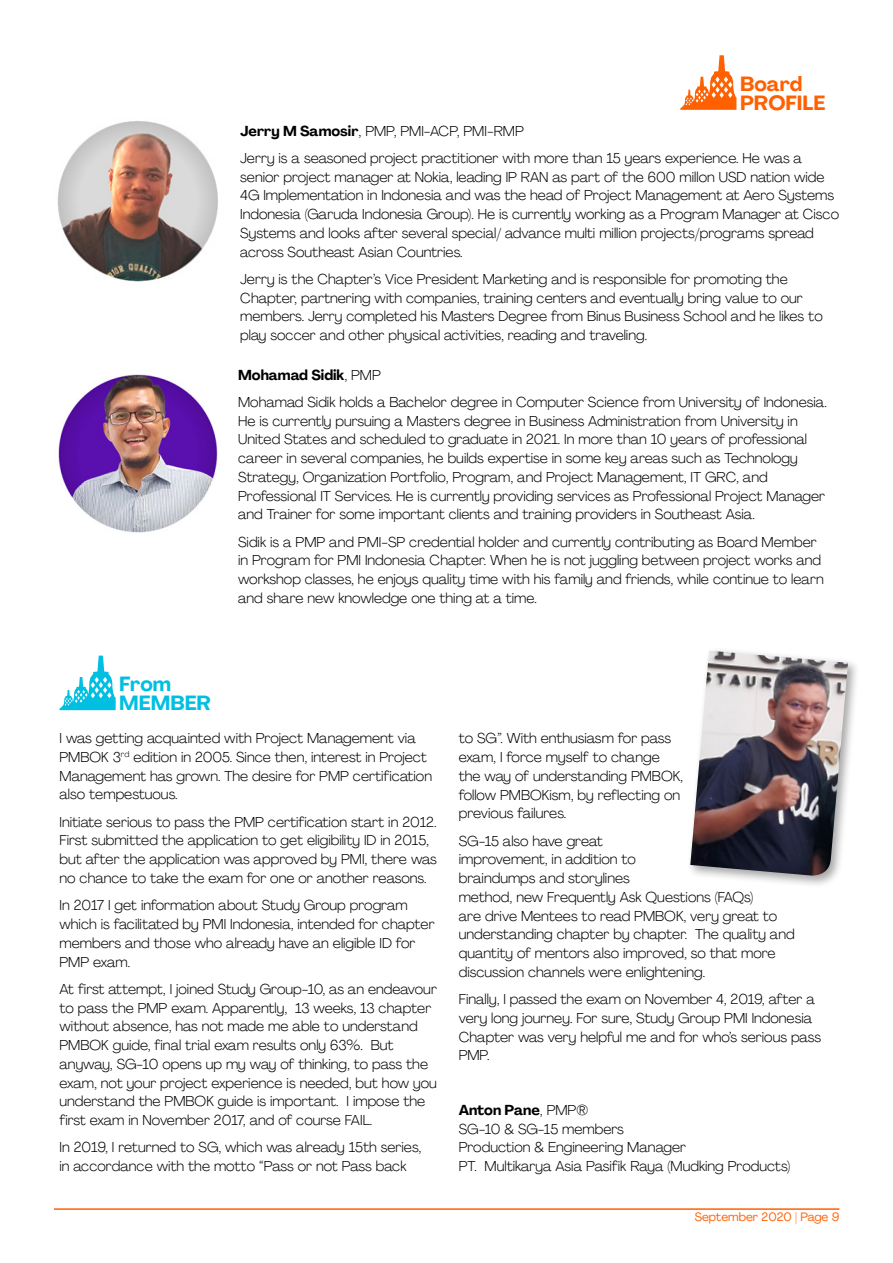
<style>
.page{position:relative;width:893px;height:1263px;background:#fff}
.page>*{position:absolute;margin:0;border:0;box-sizing:border-box;transform-origin:0 0}
.t1{font:700 20.25px/19px "Agrandir";color:#ff6000}
.t2{font:700 20.25px/19px "Agrandir";color:#00bfe1}
.t3{font:300 14.25px/18.8px "Agrandir";color:#000}
.t4{font:12px "Agrandir";color:#ff6000}
.s1{font-weight:700}
</style>
<div class="page">
<svg style="left:680px;top:55px;width:56px;height:55px"></svg>
<svg style="left:60px;top:656px;width:56px;height:54px"></svg>
<div style="left:686px;top:647px;width:174px;height:241px;background:#000;opacity:.35"></div>
<img style="left:690px;top:651px;width:158px;height:226px">
<img style="left:57px;top:121px;width:161px;height:161px">
<img style="left:58px;top:374px;width:160px;height:159px">
<hr style="left:54px;top:1208px;width:785px;height:2px;background:#ff6000">
<h1 class="t1" style="left:740px;top:74px;width:87px">Board<br>PROFILE</h1>
<p class="t3" style="left:240px;top:117px;width:563px;line-height:27.3px"><span class="s1">Jerry M Samosir</span>, PMP, PMI-ACP, PMI-RMP<br>Jerry is a seasoned project practitioner with more than 15 years experience. He was a</p>
<p class="t3" style="left:240px;top:167px;width:600px">senior project manager at Nokia, leading IP RAN as part of the 600 millon USD nation wide 4G Implementation in Indonesia and was the head of Project Management at Aero Systems Indonesia (Garuda Indonesia Group). He is currently working as a Program Manager at Cisco Systems and looks after several special/ advance multi million projects/programs spread across Southeast Asian Countries.</p>
<p class="t3" style="left:240px;top:269px;width:584px">Jerry is the Chapter’s Vice President Marketing and is responsible for promoting the Chapter, partnering with companies, training centers and eventually bring value to our members. Jerry completed his Masters Degree from Binus Business School and he likes to play soccer and other physical activities, reading and traveling.</p>
<p class="t3" style="left:238px;top:361px;width:590px;line-height:27.3px"><span class="s1">Mohamad Sidik</span>, PMP<br>Mohamad Sidik holds a Bachelor degree in Computer Science from University of Indonesia.</p>
<p class="t3" style="left:238px;top:411px;width:589px">He is currently pursuing a Masters degree in Business Administration from University in United States and scheduled to graduate in 2021. In more than 10 years of professional career in several companies, he builds expertise in some key areas such as Technology Strategy, Organization Portfolio, Program, and Project Management, IT GRC, and Professional IT Services. He is currently providing services as Professional Project Manager and Trainer for some important clients and training providers in Southeast Asia.</p>
<p class="t3" style="left:238px;top:532px;width:587px">Sidik is a PMP and PMI-SP credential holder and currently contributing as Board Member in Program for PMI Indonesia Chapter. When he is not juggling between project works and workshop classes, he enjoys quality time with his family and friends, while continue to learn and share new knowledge one thing at a time.</p>
<h1 class="t2" style="left:119px;top:674px;width:93px">From<br>MEMBER</h1>
<p class="t3" style="left:60px;top:729px;width:374px">I was getting acquainted with Project Management via PMBOK 3<sup>rd</sup> edition in 2005. Since then, interest in Project Management has grown. The desire for PMP certification also tempestuous.</p>
<p class="t3" style="left:60px;top:812px;width:379px">Initiate serious to pass the PMP certification start in 2012.<br>First submitted the application to get eligibility ID in 2015, but after the application was approved by PMI, there was no chance to take the exam for one or another reasons.</p>
<p class="t3" style="left:60px;top:896px;width:377px">In 2017 I get information about Study Group program which is facilitated by PMI Indonesia, intended for chapter members and those who already have an eligible ID for PMP exam.</p>
<p class="t3" style="left:60px;top:979px;width:379px">At first attempt, I joined Study Group-10, as an endeavour to pass the PMP exam. Apparently, 13 weeks, 13 chapter without absence, has not made me able to understand PMBOK guide, final trial exam results only 63%. But anyway, SG-10 opens up my way of thinking, to pass the exam, not your project experience is needed, but how you understand the PMBOK guide is important. I impose the first exam in November 2017, and of course FAIL.</p>
<p class="t3" style="left:60px;top:1138px;width:363px">In 2019, I returned to SG, which was already 15th series, in accordance with the motto “Pass or not Pass back</p>
<p class="t3" style="left:459px;top:729px;width:226px">to SG”. With enthusiasm for pass exam, I force myself to change the way of understanding PMBOK, follow PMBOKism, by reflecting on previous failures.</p>
<p class="t3" style="left:459px;top:831px;width:338px">SG-15 also have great<br>improvement, in addition to<br>braindumps and storylines<br>method, new Frequently Ask Questions (FAQs)<br>are drive Mentees to read PMBOK, very great to understanding chapter by chapter. The quality and quantity of mentors also improved, so that more discussion channels were enlightening.</p>
<p class="t3" style="left:459px;top:989px;width:364px">Finally, I passed the exam on November 4, 2019, after a very long journey. For sure, Study Group PMI Indonesia Chapter was very helpful me and for who’s serious pass PMP.</p>
<p class="t3" style="left:459px;top:1100px;width:333px"><span class="s1">Anton Pane</span>, PMP®<br>SG-10 &amp; SG-15 members<br>Production &amp; Engineering Manager<br>PT. Multikarya Asia Pasifik Raya (Mudking Products)</p>
<p class="t4" style="left:695px;top:1209px;width:146px">September 2020 | Page 9</p>
</div>
